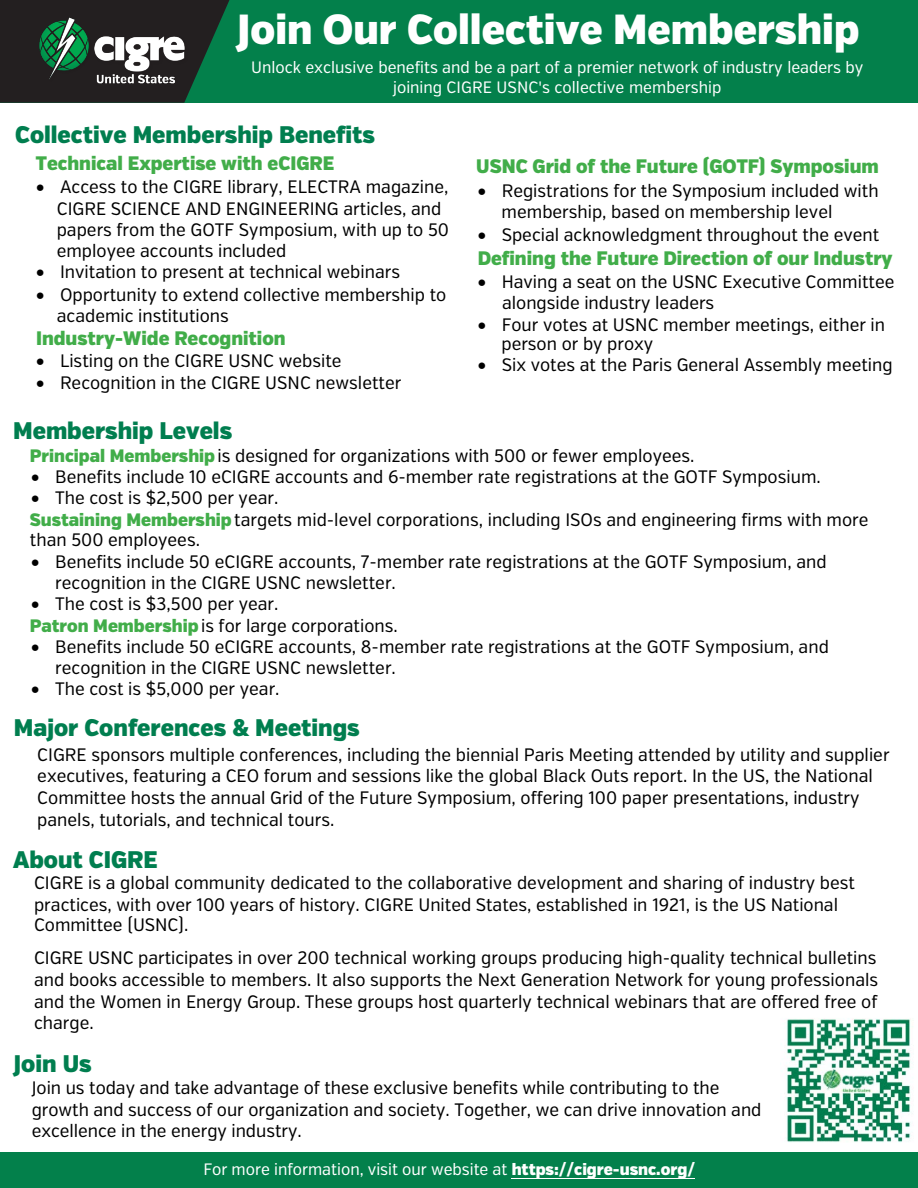
<style>
.page{position:relative;width:918px;height:1188px;background:#fff}
.page>*{position:absolute;margin:0;border:0;box-sizing:border-box;transform-origin:0 0}
.t1{font:900 42px "Verb Cond";color:#fff}
.t2{font:900 24px "Verb Cond";color:#007e4f}
.t3{font:900 19.5px "Verb Cond";color:#41ad49}
.t4{font:18px/21.3px "Verb Cond";color:#000}
.t5{font:16.5px/19.8px "Verb Cond";color:#fff;text-align:center}
.s1{font-weight:900;color:#41ad49}
.s2{font-weight:900}
</style>
<div class="page">
<div style="left:0;top:0;width:918px;height:103px;background:#03804b"></div>
<svg style="left:0;top:0;width:229px;height:103px"></svg>
<img style="left:35px;top:13px;width:154px;height:73px">
<img style="left:786px;top:1019px;width:127px;height:124px">
<div style="left:0;top:1152px;width:918px;height:36px;background:#03804b"></div>
<hr style="left:512px;top:1178px;width:183px;height:1px;background:#fff">
<p class="t1" style="left:237px;top:4px;width:623px">Join Our Collective Membership</p>
<p class="t5" style="left:251px;top:58px;width:614px">Unlock exclusive benefits and be a part of a premier network of industry leaders by joining CIGRE USNC's collective membership</p>
<h2 class="t2" style="left:15px;top:120px;width:361px">Collective Membership Benefits</h2>
<p class="t3" style="left:36px;top:151px;width:300px">Technical Expertise with eCIGRE</p>
<p class="t4" style="left:57px;top:177px;width:394px;text-indent:-21px">• Access to the CIGRE library, ELECTRA magazine, CIGRE SCIENCE AND ENGINEERING articles, and papers from the GOTF Symposium, with up to 50 employee accounts included</p>
<p class="t4" style="left:36px;top:262px;width:366px">• Invitation to present at technical webinars</p>
<p class="t4" style="left:57px;top:284px;width:391px;text-indent:-21px">• Opportunity to extend collective membership to academic institutions</p>
<p class="t3" style="left:36px;top:327px;width:251px">Industry-Wide Recognition</p>
<p class="t4" style="left:36px;top:350px;width:307px">• Listing on the CIGRE USNC website</p>
<p class="t4" style="left:36px;top:372px;width:367px">• Recognition in the CIGRE USNC newsletter</p>
<h2 class="t2" style="left:13px;top:416px;width:221px">Membership Levels</h2>
<p class="t3" style="left:476px;top:155px;width:404px">USNC Grid of the Future (GOTF) Symposium</p>
<p class="t4" style="left:478px;top:180px;width:403px">• Registrations for the Symposium included with</p>
<p class="t4" style="left:478px;top:225px;width:403px">• Special acknowledgment throughout the event</p>
<p class="t3" style="left:478px;top:246px;width:416px">Defining the Future Direction of our Industry</p>
<p class="t4" style="left:478px;top:271px;width:418px">• Having a seat on the USNC Executive Committee</p>
<p class="t4" style="left:501px;top:315px;width:385px;line-height:19.4px;text-indent:-24px">• Four votes at USNC member meetings, either in person or by proxy</p>
<p class="t4" style="left:478px;top:354px;width:416px">• Six votes at the Paris General Assembly meeting</p>
<p class="t4" style="left:502px;top:202px;width:332px">membership, based on membership level</p>
<p class="t4" style="left:502px;top:292px;width:214px">alongside industry leaders</p>
<p class="t4" style="left:30px;top:445px;width:666px"><span class="s1">Principal Membership</span>is designed for organizations with 500 or fewer employees.</p>
<p class="t4" style="left:31px;top:466px;width:791px">• Benefits include 10 eCIGRE accounts and 6-member rate registrations at the GOTF Symposium.</p>
<p class="t4" style="left:30px;top:488px;width:840px">• The cost is $2,500 per year.<br><span class="s1">Sustaining Membership</span>targets mid-level corporations, including ISOs and engineering firms with more</p>
<p class="t4" style="left:55px;top:551px;width:773px;text-indent:-24px">• Benefits include 50 eCIGRE accounts, 7-member rate registrations at the GOTF Symposium, and recognition in the CIGRE USNC newsletter.</p>
<p class="t4" style="left:30px;top:593px;width:370px;line-height:21.8px">• The cost is $3,500 per year.<br><span class="s1">Patron Membership</span>is for large corporations.</p>
<p class="t4" style="left:55px;top:636px;width:775px;text-indent:-24px">• Benefits include 50 eCIGRE accounts, 8-member rate registrations at the GOTF Symposium, and recognition in the CIGRE USNC newsletter.</p>
<p class="t4" style="left:31px;top:679px;width:250px">• The cost is $5,000 per year.</p>
<p class="t4" style="left:30px;top:529px;width:172px">than 500 employees.</p>
<h2 class="t2" style="left:14px;top:713px;width:347px">Major Conferences &amp; Meetings</h2>
<p class="t4" style="left:37px;top:744px;width:854px;line-height:21.8px">CIGRE sponsors multiple conferences, including the biennial Paris Meeting attended by utility and supplier executives, featuring a CEO forum and sessions like the global Black Outs report. In the US, the National Committee hosts the annual Grid of the Future Symposium, offering 100 paper presentations, industry panels, tutorials, and technical tours.</p>
<h2 class="t2" style="left:13px;top:845px;width:146px">About CIGRE</h2>
<p class="t4" style="left:34px;top:873px;width:823px">CIGRE is a global community dedicated to the collaborative development and sharing of industry best practices, with over 100 years of history. CIGRE United States, established in 1921, is the US National<br>Committee (USNC).</p>
<p class="t4" style="left:34px;top:948px;width:846px;text-align:justify">CIGRE USNC participates in over 200 technical working groups producing high-quality technical bulletins and books accessible to members. It also supports the Next Generation Network for young professionals and the Women in Energy Group. These groups host quarterly technical webinars that are offered free of charge.</p>
<h2 class="t2" style="left:14px;top:1049px;width:79px">Join Us</h2>
<p class="t4" style="left:32px;top:1078px;width:731px">Join us today and take advantage of these exclusive benefits while contributing to the growth and success of our organization and society. Together, we can drive innovation and excellence in the energy industry.</p>
<p class="t5" style="left:203px;top:1160px;width:493px">For more information, visit our website at <span class="s2">https://cigre-usnc.org/</span></p>
</div>
